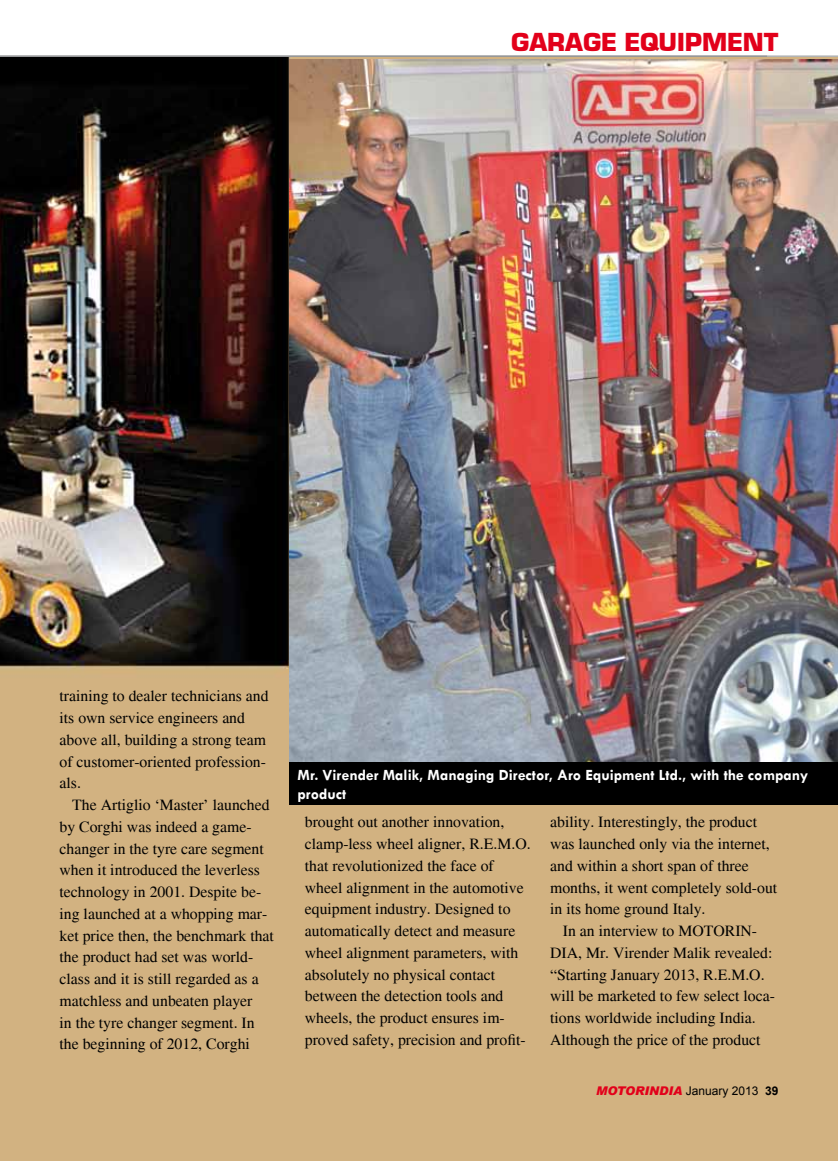
<style>
.page{position:relative;width:838px;height:1161px;background:#fff}
.page>*{position:absolute;margin:0;border:0;box-sizing:border-box;transform-origin:0 0}
.t1{font:900 27px "Eurostile";color:#e2001a}
.t2{font:15.75px/21.8px "Times";color:#000}
.t3{font:700 15.75px/18.9px "Tw Cen";color:#fff}
.t4{font:12px "Arial";color:#000}
.s1{font-weight:900;font-style:italic;color:#e2001a}
.s2{font-weight:700}
</style>
<div class="page">
<hr style="left:0;top:56px;width:838px;height:1px;background:#87888a">
<img style="left:0;top:57px;width:838px;height:1104px">
<img style="left:289px;top:60px;width:549px;height:703px">
<div style="left:289px;top:763px;width:549px;height:42px;background:#000"></div>
<h1 class="t1" style="left:511px;top:27px;width:269px">GARAGE EQUIPMENT</h1>
<p class="t2" style="left:60px;top:685px;width:211px">training to dealer technicians and its own service engineers and above all, building a strong team of customer-oriented profession&shy;als.</p>
<p class="t2" style="left:60px;top:794px;width:216px;text-indent:13px">The Artiglio ‘Master’ launched by Corghi was indeed a game&shy;changer in the tyre care segment when it introduced the leverless technology in 2001. Despite be&shy;ing launched at a whopping mar&shy;ket price then, the benchmark that the product had set was world&shy;class and it is still regarded as a matchless and unbeaten player<br>in the tyre changer segment. In the beginning of 2012, Corghi</p>
<p class="t3" style="left:297px;top:765px;width:512px">Mr. Virender Malik, Managing Director, Aro Equipment Ltd., with the company product</p>
<p class="t2" style="left:305px;top:811px;width:227px">brought out another innovation, clamp-less wheel aligner, R.E.M.O. that revolutionized the face of wheel alignment in the automotive equipment industry. Designed to automatically detect and measure wheel alignment parameters, with absolutely no physical contact between the detection tools and wheels, the product ensures im&shy;proved safety, precision and profit-</p>
<p class="t2" style="left:550px;top:811px;width:229px">ability. Interestingly, the product was launched only via the internet, and within a short span of three months, it went completely sold-out in its home ground Italy.</p>
<p class="t2" style="left:550px;top:920px;width:226px;text-indent:13px">In an interview to MOTORIN-DIA, Mr. Virender Malik revealed: “Starting January 2013, R.E.M.O. will be marketed to few select loca&shy;tions worldwide including India.<br>Although the price of the product</p>
<p class="t4" style="left:596px;top:1083px;width:184px"><span class="s1">MOTORINDIA</span> January 2013 <span class="s2">39</span></p>
</div>
